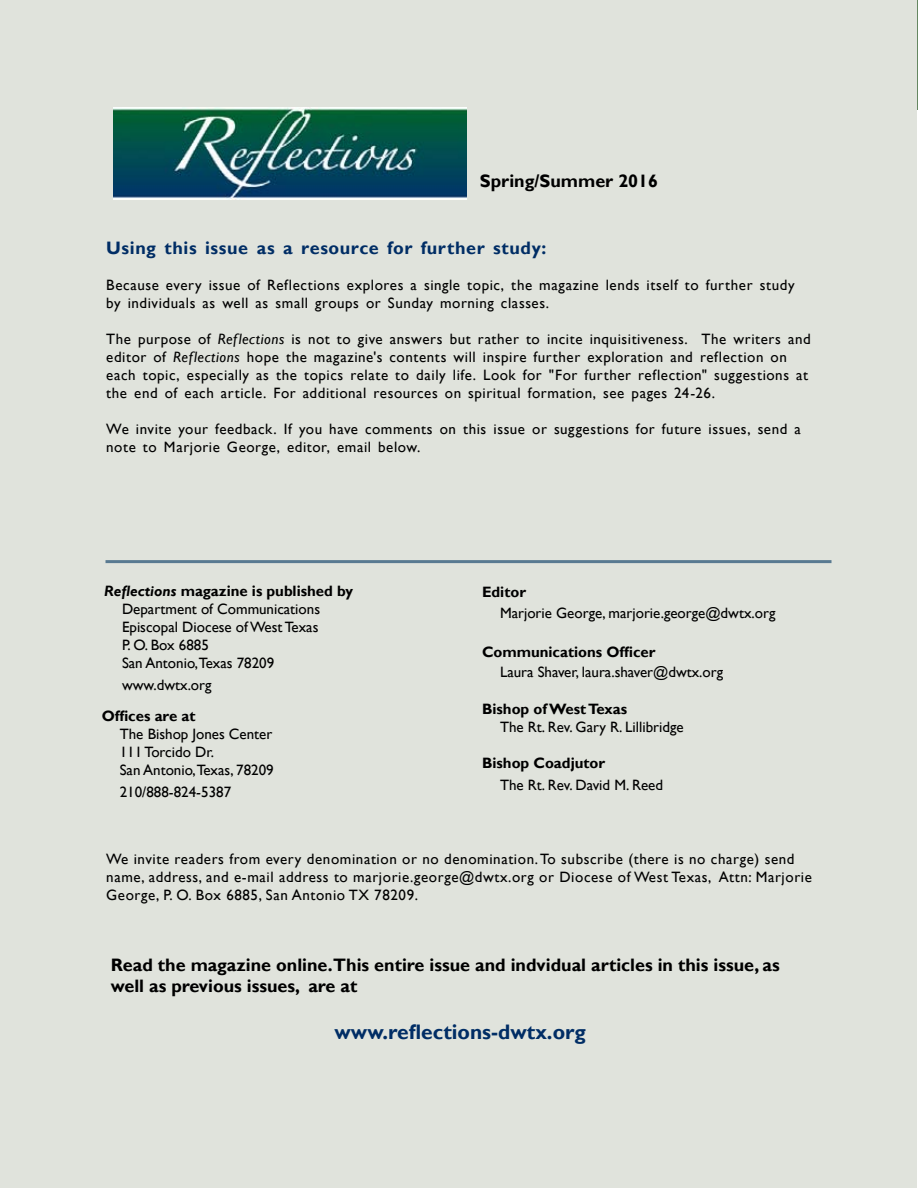
<style>
.page{position:relative;width:918px;height:1188px;background:#fff}
.page>*{position:absolute;margin:0;border:0;box-sizing:border-box;transform-origin:0 0}
.t1{font:700 21px "Gill Sans";color:#002d65}
.t2{font:700 18px/21.6px "Gill Sans";color:#000}
.t3{font:700 18px "Gill Sans";letter-spacing:.03em;color:#002d65}
.t4{font:15px/18px "Gill Sans";letter-spacing:.035em;color:#000}
.t5{font:15px/18px "Gill Sans";color:#000}
.t6{font:700 15px "Gill Sans";color:#000}
.s1{font-style:italic}
.s2{font-weight:700;font-style:italic}
.s3{font-weight:700}
</style>
<div class="page">
<hr style="left:916px;top:0;width:2px;height:109px;background:#658761">
<div style="left:0;top:0;width:916px;height:1188px;background:#e0e3dc"></div>
<img style="left:113px;top:107px;width:354px;height:92px">
<hr style="left:106px;top:560px;width:726px;height:3px;background:#00355f">
<p class="t2" style="left:480px;top:171px;width:180px">Spring/Summer 2016</p>
<p class="t3" style="left:106px;top:238px;width:442px">Using this issue as a resource for further study:</p>
<p class="t4" style="left:106px;top:277px;width:690px">Because every issue of Reflections explores a single topic, the magazine lends itself to further study by individuals as well as small groups or Sunday morning classes.</p>
<p class="t4" style="left:106px;top:331px;width:706px">The purpose of <span class="s1">Reflections</span> is not to give answers but rather to incite inquisitiveness. The writers and editor of <span class="s1">Reflections</span> hope the magazine's contents will inspire further exploration and reflection on each topic, especially as the topics relate to daily life. Look for "For further reflection" suggestions at the end of each article. For additional resources on spiritual formation, see pages 24-26.</p>
<p class="t4" style="left:106px;top:421px;width:696px">We invite your feedback. If you have comments on this issue or suggestions for future issues, send a note to Marjorie George, editor, email below.</p>
<p class="t5" style="left:122px;top:582px;width:233px;text-indent:-18px"><span class="s2">Reflections</span> <span class="s3">magazine is published by<br></span>Department of Communications<br>Episcopal Diocese of West Texas<br>P. O. Box 6885<br>San Antonio,Texas 78209</p>
<p class="t5" style="left:122px;top:676px;width:91px">www.dwtx.org</p>
<p class="t6" style="left:102px;top:707px;width:95px">Offices are at</p>
<p class="t5" style="left:120px;top:725px;width:156px">The Bishop Jones Center<br>111 Torcido Dr.<br>San Antonio,Texas, 78209</p>
<p class="t5" style="left:120px;top:783px;width:113px">210/888-824-5387</p>
<p class="t6" style="left:482px;top:582px;width:46px">Editor</p>
<p class="t5" style="left:500px;top:604px;width:277px">Marjorie George, marjorie.george@dwtx.org</p>
<p class="t6" style="left:482px;top:643px;width:175px">Communications Officer</p>
<p class="t5" style="left:500px;top:663px;width:225px">Laura Shaver, laura.shaver@dwtx.org</p>
<p class="t6" style="left:482px;top:700px;width:147px">Bishop of West Texas</p>
<p class="t5" style="left:500px;top:718px;width:185px">The Rt. Rev. Gary R. Lillibridge</p>
<p class="t6" style="left:482px;top:754px;width:125px">Bishop Coadjutor</p>
<p class="t5" style="left:500px;top:776px;width:165px">The Rt. Rev. David M. Reed</p>
<p class="t4" style="left:106px;top:850px;width:707px">We invite readers from every denomination or no denomination. To subscribe (there is no charge) send name, address, and e-mail address to marjorie.george@dwtx.org or Diocese of West Texas, Attn: Marjorie<br>George, P. O. Box 6885, San Antonio TX 78209.</p>
<p class="t2" style="left:111px;top:954px;width:671px">Read the magazine online.This entire issue and indvidual articles in this issue, as well as previous issues, are at</p>
<h1 class="t1" style="left:335px;top:1019px;width:253px">www.reflections-dwtx.org</h1>
</div>
